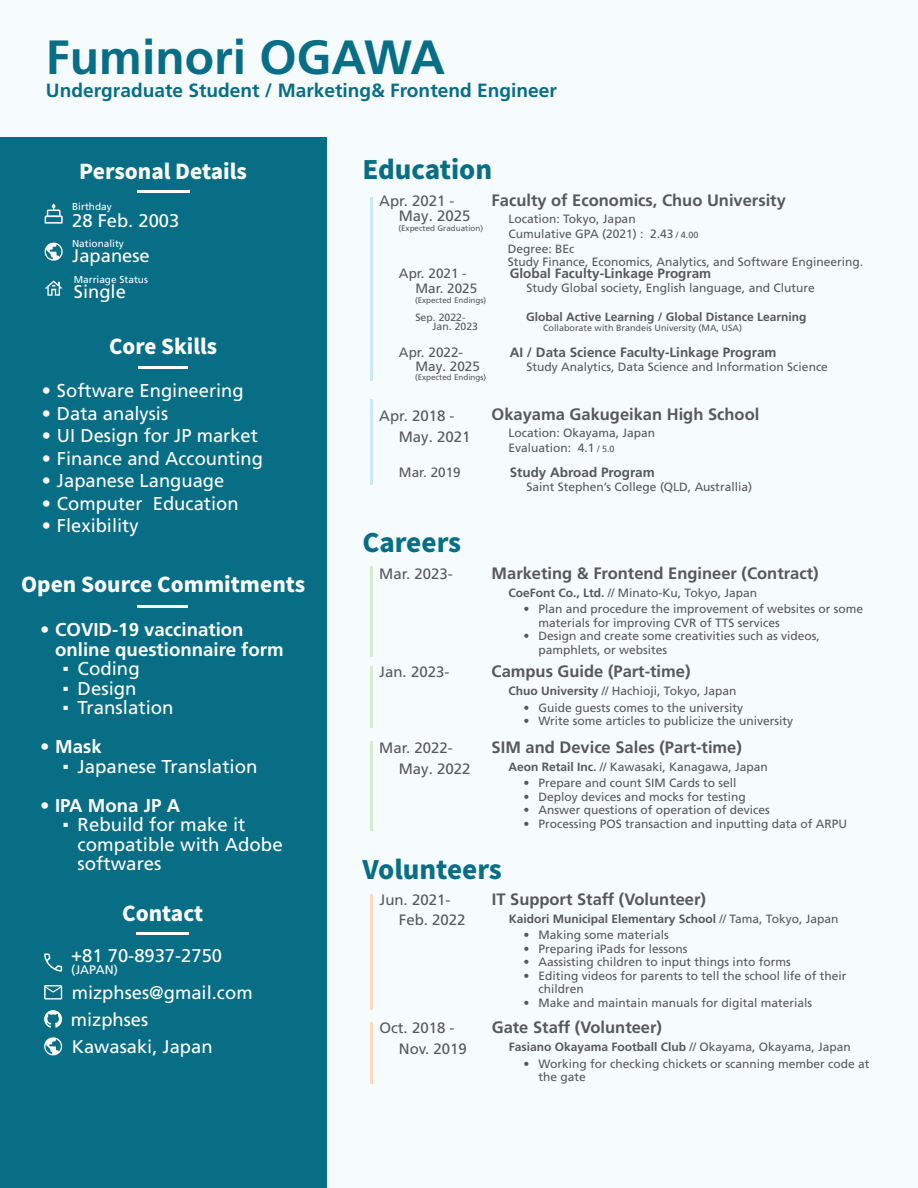
<style>
.page{position:relative;width:918px;height:1188px;background:#f6fbfd}
.page>*{position:absolute;margin:0;border:0;box-sizing:border-box;transform-origin:0 0}
.t1{font:700 48px "Frutiger LT Pro";color:#076e86}
.t2{font:900 25.5px "Noto Sans CJ Kjp";color:#076e86}
.t3{font:900 20.55px "Noto Sans CJ Kjp";color:#fff}
.t4{font:700 19.2px "Frutiger LT Pro";color:#076e86}
.t5{font:18.6px/19.5px "Frutiger LT Pro";color:#fff}
.t6{font:700 18.6px/19.5px "Frutiger LT Pro";color:#fff}
.t7{font:18.3px "Frutiger LT Pro";color:#fff}
.t8{font:700 16.5px "Frutiger LT Pro";color:#57585a}
.t9{font:15px/20.2px "Frutiger LT Pro";color:#57585a}
.t10{font:700 13.5px "Frutiger LT Pro";color:#57585a}
.t11{font:13.5px/15px "Frutiger LT Pro";color:#57585a}
.t12{font:12.45px "Frutiger LT Pro";color:#fff}
.t13{font:12px/13.5px "Frutiger LT Pro";color:#57585a}
.t14{font:700 12px "Frutiger LT Pro";color:#57585a}
.t15{font:10.5px/9.9px "Frutiger LT Pro";color:#57585a}
.t16{font:10.05px "Frutiger LT Pro";color:#fff}
.t17{font:9px "Frutiger LT Pro";color:#57585a}
.t18{font:8.1px "Frutiger LT Pro";color:#57585a}
.s1{font-family:"Times New Roman"}
.s2{font-size:9px}
.s3{font-weight:700}
.s4{font-weight:400}
</style>
<div class="page">
<div style="left:0;top:137px;width:326px;height:1051px;background:#076e86"></div>
<hr style="left:136px;top:932px;width:53px;height:3px;background:#fff">
<svg style="left:44px;top:1037px;width:18px;height:18px"></svg>
<svg style="left:44px;top:985px;width:18px;height:15px"></svg>
<svg style="left:44px;top:953px;width:18px;height:19px"></svg>
<svg style="left:44px;top:1010px;width:18px;height:18px"></svg>
<hr style="left:137px;top:190px;width:52px;height:3px;background:#fff">
<svg style="left:45px;top:243px;width:18px;height:18px"></svg>
<svg style="left:45px;top:204px;width:18px;height:20px"></svg>
<svg style="left:45px;top:280px;width:18px;height:16px"></svg>
<hr style="left:138px;top:366px;width:50px;height:3px;background:#fff">
<hr style="left:138px;top:605px;width:50px;height:3px;background:#fff">
<hr style="left:370px;top:197px;width:3px;height:183px;background:#c6eafa">
<hr style="left:370px;top:399px;width:3px;height:85px;background:#c6eafa">
<hr style="left:370px;top:667px;width:3px;height:61px;background:#d7ebd1">
<hr style="left:370px;top:566px;width:3px;height:90px;background:#d7ebd1">
<hr style="left:370px;top:741px;width:3px;height:89px;background:#d7ebd1">
<hr style="left:370px;top:894px;width:3px;height:115px;background:#fddbc3">
<hr style="left:370px;top:1023px;width:3px;height:61px;background:#fddbc3">
<h1 class="t1" style="left:46px;top:28px;width:401px">Fuminori OGAWA</h1>
<h3 class="t4" style="left:46px;top:79px;width:512px">Undergraduate Student / Marketing&amp; Frontend Engineer</h3>
<h3 class="t3" style="left:79px;top:159px;width:169px">Personal Details</h3>
<p class="t16" style="left:72px;top:200px;width:41px">Birthday</p>
<h3 class="t7" style="left:72px;top:209px;width:109px">28 Feb. 2003</h3>
<p class="t16" style="left:72px;top:237px;width:53px">Nationality</p>
<h3 class="t7" style="left:72px;top:245px;width:79px">Japanese</h3>
<p class="t16" style="left:74px;top:273px;width:76px">Marriage Status</p>
<h3 class="t7" style="left:74px;top:281px;width:54px">Single</h3>
<h3 class="t3" style="left:109px;top:335px;width:109px">Core Skills</h3>
<h3 class="t5" style="left:42px;top:381px;width:203px">• Software Engineering</h3>
<h3 class="t5" style="left:42px;top:404px;width:128px">• Data analysis</h3>
<h3 class="t5" style="left:42px;top:426px;width:217px">• UI Design for JP market</h3>
<h3 class="t5" style="left:42px;top:449px;width:223px">• Finance and Accounting</h3>
<h3 class="t5" style="left:42px;top:471px;width:184px">• Japanese Language</h3>
<h3 class="t5" style="left:42px;top:494px;width:198px">• Computer Education</h3>
<h3 class="t5" style="left:42px;top:516px;width:98px">• Flexibility</h3>
<h3 class="t3" style="left:21px;top:573px;width:286px">Open Source Commitments</h3>
<h3 class="t6" style="left:55px;top:620px;width:230px;text-indent:-15px">• COVID-19 vaccination online questionnaire form</h3>
<h3 class="t5" style="left:63px;top:659px;width:79px"><span class="s1">▪</span> Coding</h3>
<h3 class="t5" style="left:63px;top:678px;width:76px"><span class="s1">▪</span> Design</h3>
<h3 class="t5" style="left:63px;top:698px;width:113px"><span class="s1">▪</span> Translation</h3>
<h3 class="t6" style="left:40px;top:737px;width:63px">• Mask</h3>
<h3 class="t5" style="left:63px;top:756px;width:196px"><span class="s1">▪</span> Japanese Translation</h3>
<h3 class="t6" style="left:40px;top:795px;width:141px">• IPA Mona JP A</h3>
<h3 class="t5" style="left:78px;top:815px;width:207px;text-indent:-15px"><span class="s1">▪</span> Rebuild for make it compatible with Adobe softwares</h3>
<h3 class="t3" style="left:122px;top:902px;width:83px">Contact</h3>
<h3 class="t7" style="left:71px;top:945px;width:152px">+81 70-8937-2750</h3>
<p class="t12" style="left:71px;top:962px;width:48px">(JAPAN)</p>
<h3 class="t7" style="left:71px;top:1009px;width:79px">mizphses</h3>
<h3 class="t7" style="left:72px;top:982px;width:182px">mizphses@gmail.com</h3>
<h3 class="t7" style="left:72px;top:1036px;width:142px">Kawasaki, Japan</h3>
<h2 class="t2" style="left:362px;top:155px;width:131px">Education</h2>
<p class="t9" style="left:399px;top:193px;width:73px;line-height:15.1px;text-indent:-19px">Apr. 2021 -<br>May. 2025</p>
<p class="t18" style="left:398px;top:224px;width:86px">(Expected Graduation)</p>
<h3 class="t8" style="left:492px;top:190px;width:296px">Faculty of Economics, Chuo University</h3>
<p class="t13" style="left:509px;top:212px;width:191px;line-height:14.4px">Location: Tokyo, Japan<br>Cumulative GPA (2021) : 2.43 <span class="s2">/ 4.00</span></p>
<p class="t13" style="left:508px;top:242px;width:357px;line-height:13px">Degree: BEc<br>Study Finance, Economics, Analytics, and Software Engineering.</p>
<p class="t11" style="left:415px;top:266px;width:63px;text-indent:-16px">Apr. 2021 -<br>Mar. 2025</p>
<p class="t10" style="left:510px;top:265px;width:203px">Global Faculty-Linkage Program</p>
<p class="t13" style="left:527px;top:281px;width:290px">Study Global society, English language, and Cluture</p>
<p class="t18" style="left:415px;top:295px;width:73px">(Expected Endings)</p>
<p class="t15" style="left:433px;top:312px;width:47px;text-indent:-17px">Sep. 2022-<br>Jan. 2023</p>
<p class="t14" style="left:526px;top:309px;width:282px">Global Active Learning / Global Distance Learning</p>
<p class="t17" style="left:543px;top:323px;width:201px">Collaborate with Brandeis University (MA, USA)</p>
<p class="t11" style="left:415px;top:346px;width:66px;line-height:13.5px;text-indent:-16px">Apr. 2022-<br>May. 2025</p>
<p class="t10" style="left:510px;top:344px;width:268px">AI / Data Science Faculty-Linkage Program</p>
<p class="t13" style="left:527px;top:360px;width:303px">Study Analytics, Data Science and Information Science</p>
<p class="t18" style="left:415px;top:373px;width:73px">(Expected Endings)</p>
<p class="t9" style="left:399px;top:406px;width:73px;text-indent:-19px">Apr. 2018 -<br>May. 2021</p>
<h3 class="t8" style="left:492px;top:404px;width:269px">Okayama Gakugeikan High School</h3>
<p class="t13" style="left:509px;top:426px;width:148px;line-height:14.5px">Location: Okayama, Japan<br>Evaluation: 4.1 <span class="s2">/ 5.0</span></p>
<p class="t11" style="left:399px;top:465px;width:63px">Mar. 2019</p>
<p class="t10" style="left:510px;top:465px;width:147px">Study Abroad Program</p>
<p class="t13" style="left:527px;top:480px;width:227px">Saint Stephen’s College (QLD, Australlia)</p>
<h2 class="t2" style="left:362px;top:528px;width:100px">Careers</h2>
<p class="t9" style="left:379px;top:564px;width:75px">Mar. 2023-</p>
<h3 class="t8" style="left:492px;top:564px;width:328px">Marketing &amp; Frontend Engineer (Contract)</h3>
<p class="t13" style="left:509px;top:586px;width:250px"><span class="s3">CoeFont Co., Ltd.</span> // Minato-Ku, Tokyo, Japan</p>
<p class="t13" style="left:538px;top:603px;width:326px;text-indent:-15px">• Plan and procedure the improvement of websites or some materials for improving CVR of TTS services</p>
<p class="t13" style="left:538px;top:630px;width:283px;text-indent:-15px">• Design and create some creativities such as videos, pamphlets, or websites</p>
<p class="t9" style="left:379px;top:662px;width:72px">Jan. 2023-</p>
<h3 class="t8" style="left:492px;top:662px;width:200px">Campus Guide (Part-time)</h3>
<p class="t13" style="left:509px;top:684px;width:229px"><span class="s3">Chuo University</span> // Hachioji, Tokyo, Japan</p>
<p class="t13" style="left:523px;top:701px;width:221px">• Guide guests comes to the university</p>
<p class="t13" style="left:523px;top:714px;width:271px">• Write some articles to publicize the university</p>
<p class="t9" style="left:399px;top:738px;width:73px;text-indent:-19px">Mar. 2022-<br>May. 2022</p>
<h3 class="t8" style="left:492px;top:738px;width:252px">SIM and Device Sales (Part-time)</h3>
<p class="t13" style="left:509px;top:760px;width:261px"><span class="s3">Aeon Retail Inc.</span> // Kawasaki, Kanagawa, Japan</p>
<p class="t13" style="left:523px;top:776px;width:215px">• Prepare and count SIM Cards to sell</p>
<p class="t13" style="left:523px;top:790px;width:224px">• Deploy devices and mocks for testing</p>
<p class="t13" style="left:523px;top:803px;width:248px">• Answer questions of operation of devices</p>
<p class="t13" style="left:523px;top:817px;width:325px">• Processing POS transaction and inputting data of ARPU</p>
<h2 class="t2" style="left:362px;top:855px;width:141px">Volunteers</h2>
<p class="t9" style="left:399px;top:890px;width:68px;text-indent:-19px">Jun. 2021-<br>Feb. 2022</p>
<h3 class="t8" style="left:492px;top:889px;width:216px">IT Support Staff (Volunteer)</h3>
<p class="t14" style="left:509px;top:911px;width:331px">Kaidori Municipal Elementary School <span class="s4">// Tama, Tokyo, Japan</span></p>
<p class="t13" style="left:524px;top:928px;width:147px">• Making some materials</p>
<p class="t13" style="left:524px;top:942px;width:165px">• Preparing iPads for lessons</p>
<p class="t13" style="left:524px;top:955px;width:269px">• Aassisting children to input things into forms</p>
<p class="t13" style="left:539px;top:969px;width:309px;text-indent:-15px">• Editing videos for parents to tell the school life of their children</p>
<p class="t13" style="left:524px;top:996px;width:290px">• Make and maintain manuals for digital materials</p>
<p class="t9" style="left:399px;top:1018px;width:70px;text-indent:-19px">Oct. 2018 -<br>Nov. 2019</p>
<h3 class="t8" style="left:492px;top:1018px;width:172px">Gate Staff (Volunteer)</h3>
<p class="t14" style="left:509px;top:1040px;width:344px">Fasiano Okayama Football Club <span class="s4">// Okayama, Okayama, Japan</span></p>
<p class="t13" style="left:539px;top:1057px;width:333px;text-indent:-15px">• Working for checking chickets or scanning member code at the gate</p>
</div>
